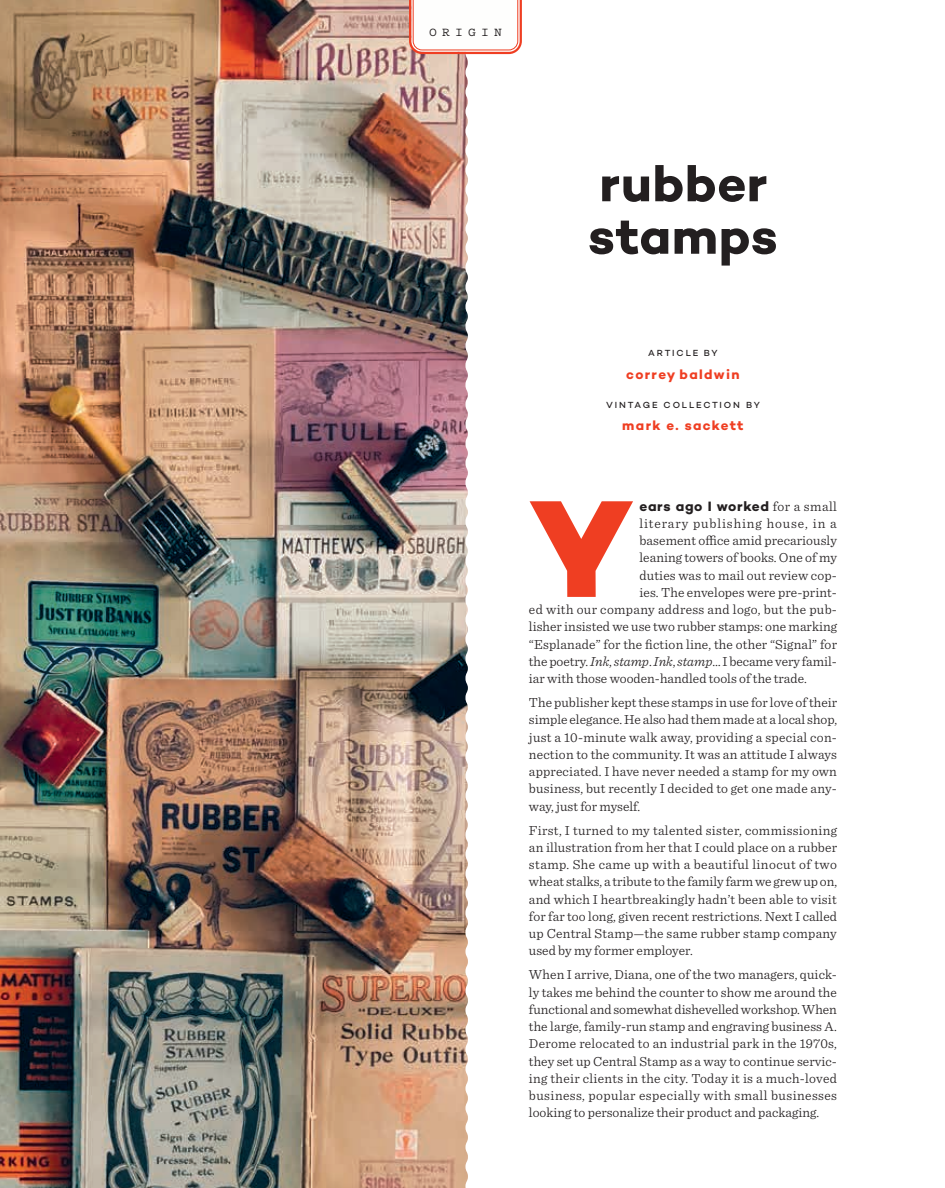
<style>
.page{position:relative;width:945px;height:1188px;background:#fff}
.page>*{position:absolute;margin:0;border:0;box-sizing:border-box;transform-origin:0 0}
.t1{font:800 140.7px "Campton";color:#ef3e22}
.t2{font:700 51px/52.5px "Campton";letter-spacing:.01em;color:#231f20}
.t3{font:300 13.8px/17.2px "Sentinel";letter-spacing:.005em;color:#231f20;text-align:justify}
.t4{font:300 13.8px "Sentinel";letter-spacing:.025em;color:#231f20}
.t5{font:300 13.8px "Sentinel";letter-spacing:.065em;color:#231f20}
.t6{font:700 13.8px "Campton";letter-spacing:.045em;color:#231f20}
.t7{font:700 13.5px "Campton";letter-spacing:.1em;color:#ef3e22}
.t8{font:500 12.75px "Pitch";letter-spacing:.405em;color:#231f20}
.t9{font:500 9px "Campton";letter-spacing:.21em;color:#231f20}
.s1{font-family:"Sentinel";font-weight:300}
.s2{font-style:italic}
</style>
<div class="page">
<img style="left:0;top:0;width:409px;height:1188px">
<img style="left:409px;top:0;width:113px;height:1188px">
<p class="t8" style="left:429px;top:23px;width:74px">ORIGIN</p>
<h2 class="t2" style="left:588px;top:157px;width:191px">rubber stamps</h2>
<p class="t9" style="left:648px;top:347px;width:71px">ARTICLE BY</p>
<p class="t7" style="left:626px;top:365px;width:115px">correy baldwin</p>
<p class="t9" style="left:606px;top:399px;width:155px">VINTAGE COLLECTION BY</p>
<p class="t7" style="left:622px;top:417px;width:123px">mark e. sackett</p>
<h1 class="t1" style="left:529px;top:459px;width:106px">Y</h1>
<p class="t6" style="left:640px;top:497px;width:199px">ears ago I worked <span class="s1">for a small</span></p>
<p class="t5" style="left:640px;top:513px;width:199px">literary publishing house, in a</p>
<p class="t3" style="left:640px;top:531px;width:199px">basement office amid precariously</p>
<p class="t3" style="left:640px;top:548px;width:199px">leaning towers of books. One of my</p>
<p class="t3" style="left:640px;top:565px;width:199px">duties was to mail out review cop-</p>
<p class="t3" style="left:640px;top:583px;width:199px">ies. The envelopes were pre-print-</p>
<p class="t4" style="left:529px;top:599px;width:310px">ed with our company address and logo, but the pub-</p>
<p class="t3" style="left:529px;top:617px;width:310px">lisher insisted we use two rubber stamps: one marking</p>
<p class="t3" style="left:529px;top:634px;width:310px">“Esplanade” for the fiction line, the other “Signal” for</p>
<p class="t3" style="left:529px;top:652px;width:310px">the poetry. <span class="s2">Ink</span>, <span class="s2">stamp</span>. <span class="s2">Ink</span>, <span class="s2">stamp</span>… I became very famil-</p>
<p class="t3" style="left:529px;top:669px;width:280px">iar with those wooden-handled tools of the trade.</p>
<p class="t3" style="left:529px;top:693px;width:310px">The publisher kept these stamps in use for love of their simple elegance. He also had them made at a local shop, just a 10-minute walk away, providing a special con&shy;nection to the community. It was an attitude I always appreciated. I have never needed a stamp for my own business, but recently I decided to get one made any&shy;way, just for myself.</p>
<p class="t3" style="left:529px;top:820px;width:310px">First, I turned to my talented sister, commissioning an illustration from her that I could place on a rubber stamp. She came up with a beautiful linocut of two wheat stalks, a tribute to the family farm we grew up on, and which I heartbreakingly hadn’t been able to visit for far too long, given recent restrictions. Next I called up Central Stamp—the same rubber stamp company used by my former employer.</p>
<p class="t3" style="left:529px;top:965px;width:310px">When I arrive, Diana, one of the two managers, quick&shy;ly takes me behind the counter to show me around the functional and somewhat dishevelled workshop. When the large, family-run stamp and engraving business A.<br>Derome relocated to an industrial park in the 1970s, they set up Central Stamp as a way to continue servic&shy;ing their clients in the city. Today it is a much-loved business, popular especially with small businesses looking to personalize their product and packaging.</p>
</div>
